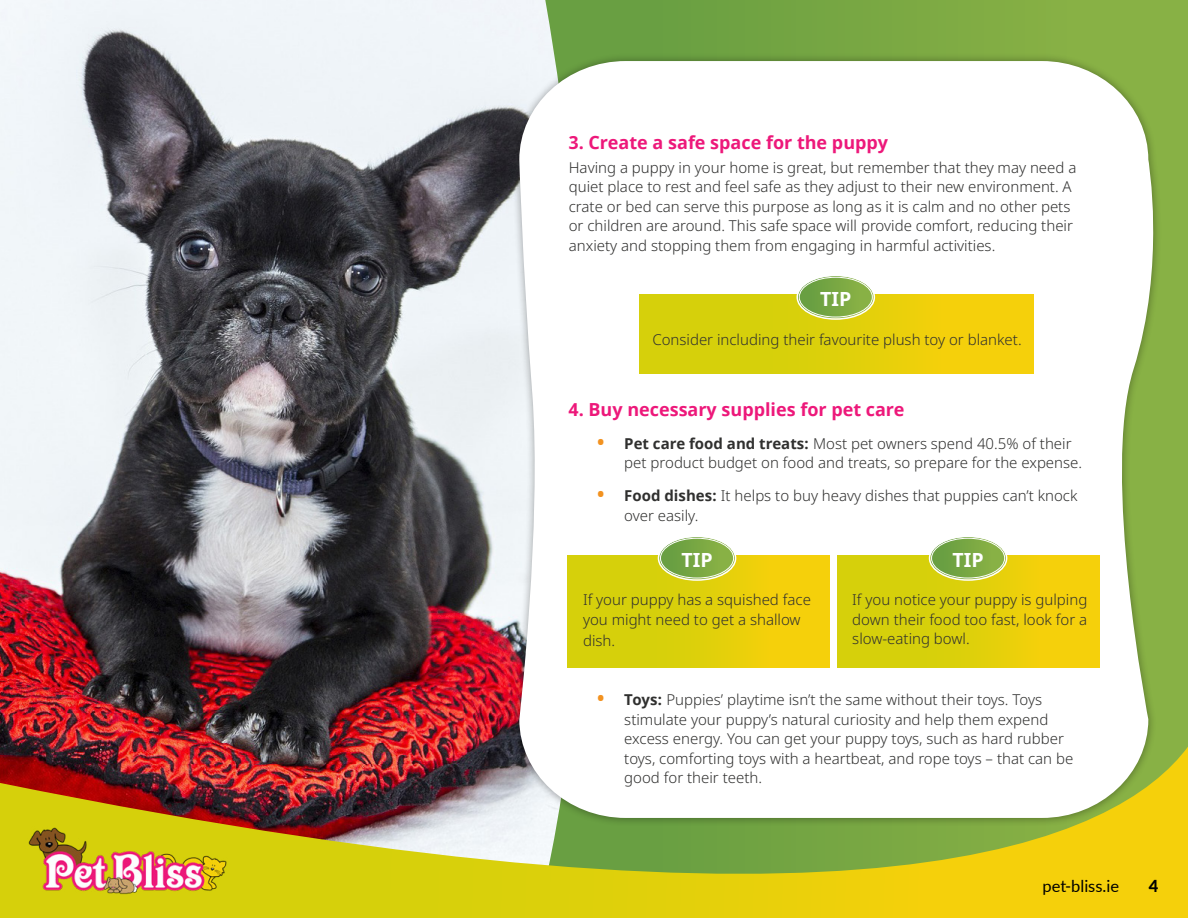
<style>
.page{position:relative;width:1188px;height:918px;background:#fff}
.page>*{position:absolute;margin:0;border:0;box-sizing:border-box;transform-origin:0 0}
.t1{font:700 19.5px "Noto Sans";color:#fff}
.t2{font:700 18px "Noto Sans";color:#ed187a}
.t3{font:16.5px "Lato";color:#000}
.t4{font:800 16.5px "Lato";color:#000}
.t5{font:300 15px/19.5px "Noto Sans";color:#30302f}
.s1{font-weight:700;font-size:19.5px;color:#f29220}
.s2{font-weight:700}
</style>
<div class="page">
<img style="left:0;top:0;width:544px;height:747px">
<svg style="left:544px;top:0;width:644px;height:747px;background:#7eab45"></svg>
<img style="left:0;top:747px;width:1188px;height:171px">
<img style="left:25px;top:827px;width:206px;height:68px">
<div style="left:511px;top:52px;width:651px;height:774px;background:#000;opacity:.35"></div>
<svg style="left:519px;top:61px;width:647px;height:757px"></svg>
<div style="left:568px;top:555px;width:262px;height:113px;background:linear-gradient(to right,#cdd00b,#f8d00b)"></div>
<div style="left:838px;top:555px;width:262px;height:113px;background:linear-gradient(to right,#cdd00b,#f8d00b)"></div>
<svg style="left:659px;top:537px;width:76px;height:42px;background:#98ba5f"></svg>
<div style="left:658px;top:535px;width:78px;height:46px;border:2px solid #fff;border-radius:50%"></div>
<div style="left:660px;top:538px;width:74px;height:40px;border:1px solid #fff;border-radius:50%"></div>
<svg style="left:930px;top:537px;width:76px;height:42px;background:#98ba5f"></svg>
<div style="left:929px;top:535px;width:78px;height:46px;border:2px solid #fff;border-radius:50%"></div>
<div style="left:931px;top:538px;width:74px;height:40px;border:1px solid #fff;border-radius:50%"></div>
<div style="left:639px;top:294px;width:395px;height:80px;background:linear-gradient(to right,#cdd00b,#f8d00b)"></div>
<svg style="left:798px;top:276px;width:76px;height:42px;background:#98ba5f"></svg>
<div style="left:797px;top:275px;width:78px;height:45px;border:2px solid #fff;border-radius:50%"></div>
<div style="left:799px;top:277px;width:74px;height:40px;border:1px solid #fff;border-radius:50%"></div>
<p class="t2" style="left:569px;top:130px;width:321px">3. Create a safe space for the puppy</p>
<p class="t5" style="left:569px;top:158px;width:509px">Having a puppy in your home is great, but remember that they may need a quiet place to rest and feel safe as they adjust to their new environment. A crate or bed can serve this purpose as long as it is calm and no other pets or children are around. This safe space will provide comfort, reducing their anxiety and stopping them from engaging in harmful activities.</p>
<h1 class="t1" style="left:820px;top:285px;width:33px">TIP</h1>
<p class="t5" style="left:652px;top:330px;width:371px">Consider including their favourite plush toy or blanket.</p>
<p class="t2" style="left:569px;top:397px;width:337px">4. Buy necessary supplies for pet care</p>
<p class="t5" style="left:624px;top:434px;width:459px;text-indent:-27px"><span class="s1">•</span> <span class="s2">Pet care food and treats:</span> Most pet owners spend 40.5% of their pet product budget on food and treats, so prepare for the expense.</p>
<p class="t5" style="left:624px;top:486px;width:455px;text-indent:-27px"><span class="s1">•</span> <span class="s2">Food dishes:</span> It helps to buy heavy dishes that puppies can’t knock over easily.</p>
<h1 class="t1" style="left:681px;top:546px;width:33px">TIP</h1>
<h1 class="t1" style="left:953px;top:546px;width:33px">TIP</h1>
<p class="t5" style="left:583px;top:590px;width:229px">If your puppy has a squished face you might need to get a shallow</p>
<p class="t5" style="left:583px;top:631px;width:34px">dish.</p>
<p class="t5" style="left:852px;top:590px;width:237px;text-align:justify">If you notice your puppy is gulping down their food too fast, look for a slow-eating bowl.</p>
<p class="t5" style="left:624px;top:690px;width:451px;text-indent:-27px"><span class="s1">•</span> <span class="s2">Toys:</span> Puppies’ playtime isn’t the same without their toys. Toys stimulate your puppy’s natural curiosity and help them expend excess energy. You can get your puppy toys, such as hard rubber toys, comforting toys with a heartbeat, and rope toys – that can be good for their teeth.</p>
<p class="t3" style="left:1042px;top:874px;width:78px">pet-bliss.ie</p>
<p class="t4" style="left:1149px;top:874px;width:11px">4</p>
</div>
